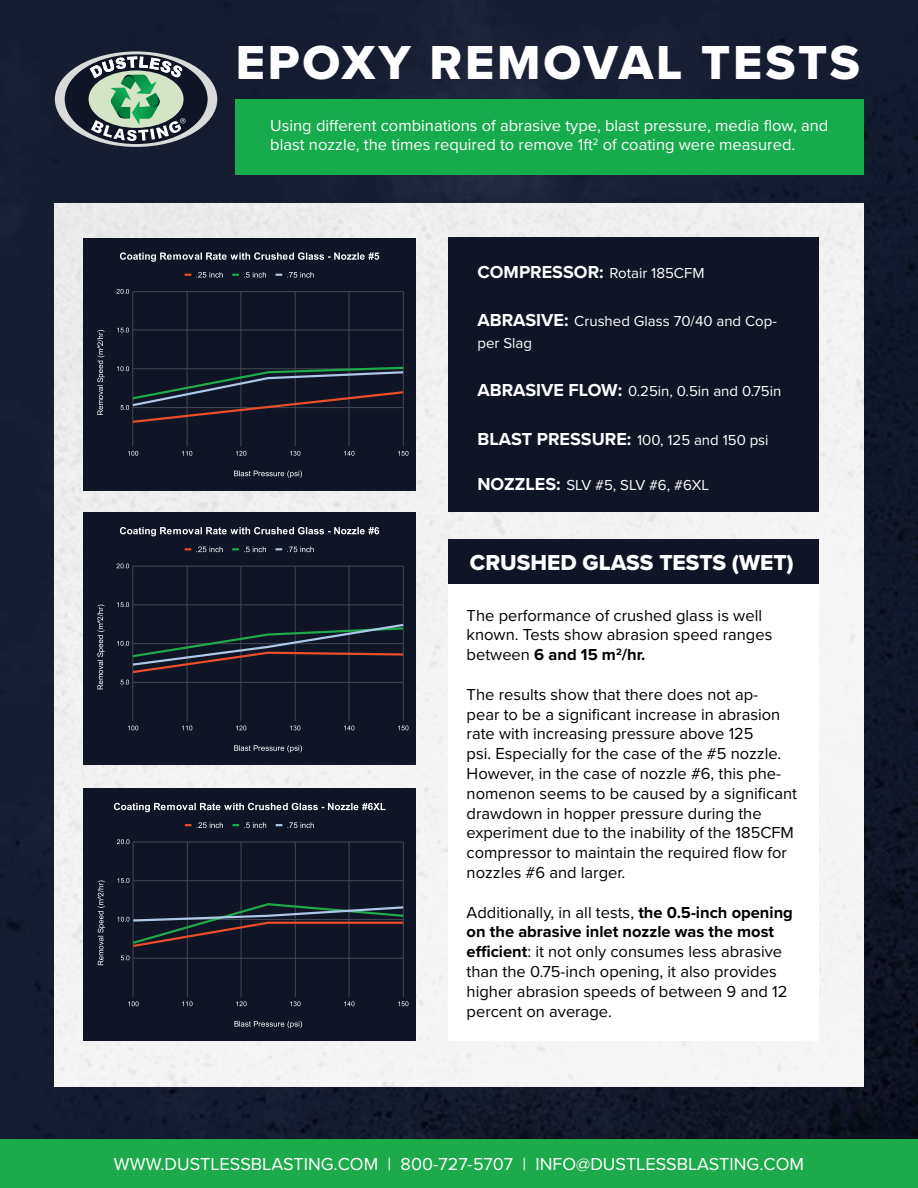
<style>
.page{position:relative;width:918px;height:1188px;background:#fff}
.page>*{position:absolute;margin:0;border:0;box-sizing:border-box;transform-origin:0 0}
.t1{font:49.5px "Proxima Nova Extrabld";letter-spacing:.06em;color:#fff}
.t2{font:22.5px "Proxima Nova Extrabld";color:#fff}
.t3{font:18px "Proxima Nova";color:#fff}
.t4{font:16.5px/19.8px "Proxima Nova";color:#000}
.t5{font:16.5px/19.8px "Proxima Nova";color:#fff}
.t6{font:15px/21.6px "Proxima Nova";color:#fff}
.s1{font-weight:700;font-size:18px}
.s2{font-weight:700}
</style>
<div class="page">
<img style="left:0;top:0;width:918px;height:1139px">
<div style="left:0;top:1139px;width:918px;height:49px;background:#1daa4a"></div>
<div style="left:55px;top:51px;width:162px;height:96px;background:#d9dbda;border-radius:50%"></div>
<div style="left:65px;top:54px;width:143px;height:90px;background:#0f1524;border-radius:50%"></div>
<svg style="left:90px;top:56px;width:95px;height:85px"></svg>
<img style="left:54px;top:203px;width:810px;height:883px">
<div style="left:83px;top:238px;width:333px;height:252px;background:#0f1524"></div>
<hr style="left:132px;top:292px;width:1px;height:154px;background:#434854">
<hr style="left:187px;top:292px;width:1px;height:154px;background:#434854">
<hr style="left:241px;top:292px;width:1px;height:154px;background:#434854">
<hr style="left:295px;top:292px;width:1px;height:154px;background:#434854">
<hr style="left:349px;top:292px;width:1px;height:154px;background:#434854">
<hr style="left:403px;top:292px;width:1px;height:154px;background:#434854">
<hr style="left:133px;top:330px;width:270px;height:1px;background:#434854">
<hr style="left:133px;top:291px;width:270px;height:1px;background:#434854">
<svg style="left:234px;top:471px;width:68px;height:7px"></svg>
<svg style="left:97px;top:330px;width:8px;height:85px"></svg>
<svg style="left:117px;top:366px;width:286px;height:58px"></svg>
<svg style="left:117px;top:328px;width:12px;height:4px"></svg>
<svg style="left:117px;top:289px;width:12px;height:5px"></svg>
<svg style="left:128px;top:451px;width:10px;height:5px"></svg>
<svg style="left:182px;top:451px;width:10px;height:5px"></svg>
<svg style="left:236px;top:451px;width:10px;height:5px"></svg>
<svg style="left:290px;top:451px;width:10px;height:5px"></svg>
<svg style="left:344px;top:451px;width:10px;height:5px"></svg>
<svg style="left:398px;top:451px;width:10px;height:5px"></svg>
<svg style="left:185px;top:272px;width:38px;height:6px"></svg>
<svg style="left:232px;top:272px;width:34px;height:6px"></svg>
<svg style="left:276px;top:272px;width:38px;height:6px"></svg>
<svg style="left:120px;top:252px;width:259px;height:10px"></svg>
<div style="left:83px;top:512px;width:333px;height:253px;background:#0f1524"></div>
<hr style="left:132px;top:566px;width:1px;height:155px;background:#434854">
<hr style="left:187px;top:566px;width:1px;height:155px;background:#434854">
<hr style="left:241px;top:566px;width:1px;height:155px;background:#434854">
<hr style="left:295px;top:566px;width:1px;height:155px;background:#434854">
<hr style="left:349px;top:566px;width:1px;height:155px;background:#434854">
<hr style="left:403px;top:566px;width:1px;height:155px;background:#434854">
<hr style="left:133px;top:605px;width:270px;height:1px;background:#434854">
<hr style="left:133px;top:566px;width:270px;height:1px;background:#434854">
<svg style="left:234px;top:745px;width:68px;height:7px"></svg>
<svg style="left:97px;top:605px;width:8px;height:84px"></svg>
<svg style="left:117px;top:622px;width:286px;height:62px"></svg>
<svg style="left:117px;top:602px;width:12px;height:5px"></svg>
<svg style="left:117px;top:563px;width:12px;height:5px"></svg>
<svg style="left:128px;top:726px;width:10px;height:4px"></svg>
<svg style="left:182px;top:726px;width:10px;height:4px"></svg>
<svg style="left:236px;top:726px;width:10px;height:4px"></svg>
<svg style="left:290px;top:726px;width:10px;height:4px"></svg>
<svg style="left:344px;top:726px;width:10px;height:4px"></svg>
<svg style="left:398px;top:726px;width:10px;height:4px"></svg>
<svg style="left:185px;top:547px;width:38px;height:5px"></svg>
<svg style="left:232px;top:547px;width:34px;height:5px"></svg>
<svg style="left:276px;top:547px;width:38px;height:5px"></svg>
<svg style="left:120px;top:527px;width:259px;height:9px"></svg>
<div style="left:84px;top:788px;width:332px;height:253px;background:#0f1524"></div>
<hr style="left:133px;top:842px;width:1px;height:155px;background:#434854">
<hr style="left:187px;top:842px;width:1px;height:155px;background:#434854">
<hr style="left:241px;top:842px;width:1px;height:155px;background:#434854">
<hr style="left:295px;top:842px;width:1px;height:155px;background:#434854">
<hr style="left:349px;top:842px;width:1px;height:155px;background:#434854">
<hr style="left:403px;top:842px;width:1px;height:155px;background:#434854">
<hr style="left:133px;top:958px;width:270px;height:1px;background:#434854">
<hr style="left:133px;top:880px;width:270px;height:1px;background:#434854">
<hr style="left:133px;top:842px;width:270px;height:1px;background:#434854">
<svg style="left:234px;top:1021px;width:68px;height:7px"></svg>
<svg style="left:98px;top:880px;width:7px;height:85px"></svg>
<svg style="left:121px;top:955px;width:8px;height:5px"></svg>
<svg style="left:117px;top:902px;width:286px;height:47px"></svg>
<svg style="left:117px;top:878px;width:12px;height:5px"></svg>
<svg style="left:117px;top:839px;width:12px;height:5px"></svg>
<svg style="left:128px;top:1001px;width:11px;height:5px"></svg>
<svg style="left:182px;top:1001px;width:11px;height:5px"></svg>
<svg style="left:236px;top:1001px;width:11px;height:5px"></svg>
<svg style="left:290px;top:1001px;width:11px;height:5px"></svg>
<svg style="left:344px;top:1001px;width:10px;height:5px"></svg>
<svg style="left:398px;top:1001px;width:10px;height:5px"></svg>
<svg style="left:185px;top:822px;width:38px;height:6px"></svg>
<svg style="left:233px;top:822px;width:33px;height:6px"></svg>
<svg style="left:276px;top:822px;width:38px;height:6px"></svg>
<svg style="left:114px;top:803px;width:272px;height:9px"></svg>
<div style="left:448px;top:238px;width:371px;height:274px;background:#0f1524"></div>
<div style="left:236px;top:99px;width:628px;height:76px;background:#16ab4b"></div>
<div style="left:448px;top:583px;width:371px;height:458px;background:#fff"></div>
<div style="left:448px;top:539px;width:371px;height:44px;background:#0f1524"></div>
<h1 class="t1" style="left:236px;top:25px;width:626px">EPOXY REMOVAL TESTS</h1>
<p class="t5" style="left:270px;top:115px;width:560px">Using different combinations of abrasive type, blast pressure, media flow, and blast nozzle, the times required to remove 1ft<sup>2</sup> of coating were measured.</p>
<p class="t6" style="left:478px;top:261px;width:228px"><span class="s1">COMPRESSOR:</span> Rotair 185CFM</p>
<p class="t6" style="left:477px;top:310px;width:301px"><span class="s1">ABRASIVE:</span> Crushed Glass 70/40 and Cop&shy;per Slag</p>
<p class="t6" style="left:478px;top:380px;width:305px"><span class="s1">ABRASIVE FLOW:</span> 0.25in, 0.5in and 0.75in</p>
<p class="t6" style="left:478px;top:429px;width:293px"><span class="s1">BLAST PRESSURE:</span> 100, 125 and 150 psi</p>
<p class="t6" style="left:478px;top:474px;width:233px"><span class="s1">NOZZLES:</span> SLV #5, SLV #6, #6XL</p>
<h2 class="t2" style="left:470px;top:546px;width:326px">CRUSHED GLASS TESTS (WET)</h2>
<p class="t4" style="left:467px;top:604px;width:307px">The performance of crushed glass is well known. Tests show abrasion speed ranges between <span class="s2">6 and 15 m</span><sup>2</sup><span class="s2">/hr.</span></p>
<p class="t4" style="left:467px;top:684px;width:332px">The results show that there does not ap-<br>pear to be a significant increase in abrasion rate with increasing pressure above 125<br>psi. Especially for the case of the #5 nozzle.<br>However, in the case of nozzle #6, this phe&shy;nomenon seems to be caused by a significant drawdown in hopper pressure during the experiment due to the inability of the 185CFM compressor to maintain the required flow for nozzles #6 and larger.</p>
<p class="t4" style="left:467px;top:901px;width:328px">Additionally, in all tests, <span class="s2">the 0.5-inch opening on the abrasive inlet nozzle was the most efficient</span>: it not only consumes less abrasive than the 0.75-inch opening, it also provides higher abrasion speeds of between 9 and 12 percent on average.</p>
<p class="t3" style="left:114px;top:1151px;width:692px">WWW.DUSTLESSBLASTING.COM | 800-727-5707 | INFO@DUSTLESSBLASTING.COM</p>
</div>
